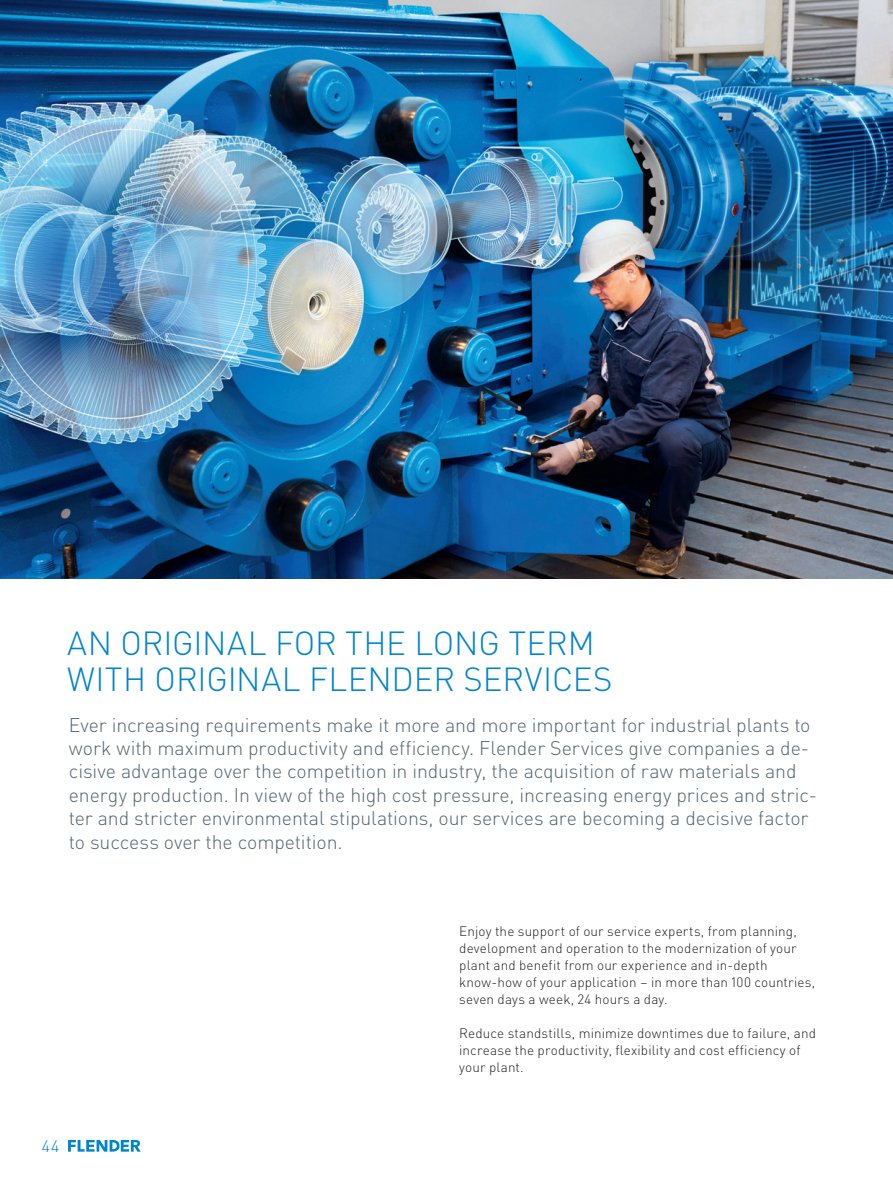
<style>
.page{position:relative;width:893px;height:1191px;background:#fff}
.page>*{position:absolute;margin:0;border:0;box-sizing:border-box;transform-origin:0 0}
.t1{font:300 33px/36.3px "DIN Pro";letter-spacing:-.005em;color:#0084ca}
.t2{font:300 19.5px/23.4px "DIN Pro";letter-spacing:-.005em;color:#53656e}
.t3{font:300 16.5px "DIN Pro";color:#0084ca}
.t4{font:300 13.5px/17px "DIN Pro";letter-spacing:.01em;color:#231f20}
</style>
<div class="page">
<img style="left:0;top:0;width:893px;height:578px">
<svg style="left:68px;top:1140px;width:73px;height:11px"></svg>
<h1 class="t1" style="left:67px;top:622px;width:547px">AN ORIGINAL FOR THE LONG TERM<br>WITH ORIGINAL FLENDER SERVICES</h1>
<p class="t2" style="left:69px;top:711px;width:750px">Ever increasing requirements make it more and more important for industrial plants to work with maximum productivity and efficiency. Flender Services give companies a de&shy;cisive advantage over the competition in industry, the acquisition of raw materials and energy production. In view of the high cost pressure, increasing energy prices and stric&shy;ter and stricter environmental stipulations, our services are becoming a decisive factor to success over the competition.</p>
<p class="t3" style="left:42px;top:1133px;width:19px">44</p>
<p class="t4" style="left:459px;top:921px;width:358px">Enjoy the support of our service experts, from planning, development and operation to the modernization of your plant and benefit from our experience and in-depth know-how of your application – in more than 100 countries, seven days a week, 24 hours a day.</p>
<p class="t4" style="left:459px;top:1023px;width:358px">Reduce standstills, minimize downtimes due to failure, and increase the productivity, flexibility and cost efficiency of your plant.</p>
</div>
